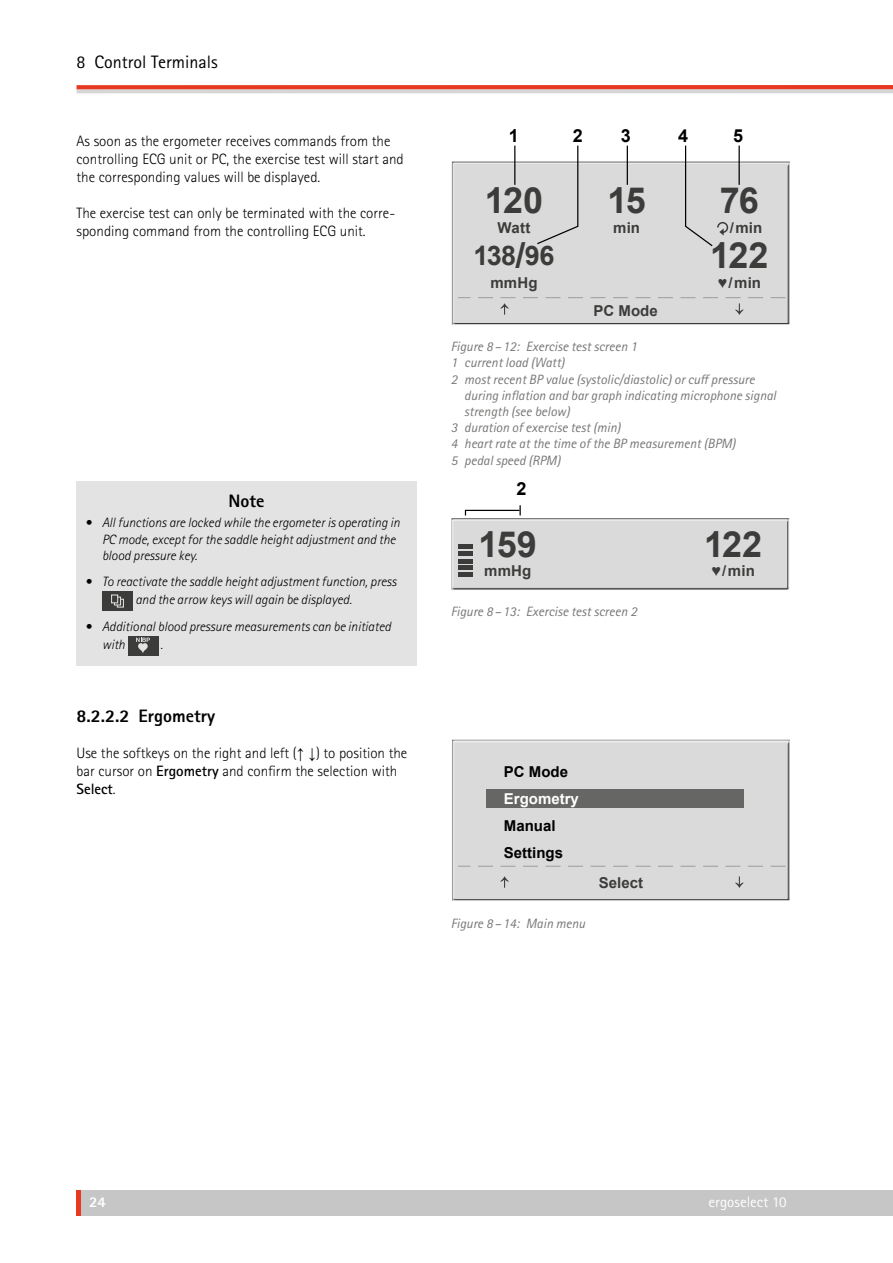
<style>
.page{position:relative;width:893px;height:1263px;background:#fff}
.page>*{position:absolute;margin:0;border:0;box-sizing:border-box;transform-origin:0 0}
.t1{font:700 36px "Arial";letter-spacing:-.04em;color:#3c3c3b}
.t2{font:700 27px "Arial";color:#3c3c3b}
.t3{font:800 18px "Rotis Sans Serif Pro";color:#000}
.t4{font:18px "Rotis Sans Serif Pro";color:#000}
.t5{font:700 18px "Arial";color:#000}
.t6{font:300 15px/18px "Rotis Sans Serif Pro";color:#000}
.t7{font:700 15px "Arial";letter-spacing:.005em;color:#3c3c3b}
.t8{font:700 15px/27px "Arial";color:#000}
.t9{font:15px "Rotis Sans Serif Pro";color:#fff}
.t10{font:700 15px "Arial";color:#fff}
.t11{font:800 15px "Rotis Sans Serif Pro";color:#fff}
.t12{font:italic 13.5px "Rotis Sans Serif Pro";color:#777776}
.t13{font:italic 300 13.5px/16.2px "Rotis Sans Serif Pro";color:#000}
.s1{font-family:"Arial";font-weight:700}
.s2{font-weight:700}
.s3{font-size:36px}
</style>
<div class="page">
<svg style="left:77px;top:89px;width:816px;height:4px;background:#d8cdcc"></svg>
<svg style="left:77px;top:85px;width:816px;height:4px;background:#e73d27"></svg>
<div style="left:78px;top:1191px;width:815px;height:25px;background:#c6c6c6"></div>
<hr style="left:77px;top:1191px;width:4px;height:25px;background:#e73922">
<svg style="left:451px;top:146px;width:339px;height:179px;background:#dadada"></svg>
<svg style="left:458px;top:297px;width:332px;height:18px;background:#d5d5d5"></svg>
<svg style="left:536px;top:145px;width:43px;height:100px"></svg>
<hr style="left:627px;top:146px;width:1px;height:39px;background:#000">
<hr style="left:514px;top:146px;width:1px;height:39px;background:#000">
<hr style="left:738px;top:146px;width:2px;height:39px;background:#000">
<svg style="left:684px;top:145px;width:44px;height:102px;background:#d6d6d6"></svg>
<div style="left:77px;top:482px;width:340px;height:184px;background:#e3e3e3"></div>
<div style="left:102px;top:591px;width:31px;height:20px;background:#3c3c3b"></div>
<svg style="left:117px;top:599px;width:7px;height:9px"></svg>
<div style="left:114px;top:597px;width:7px;height:8px;background:#5e5e5d;border:1px solid #e3e3e3"></div>
<div style="left:111px;top:594px;width:7px;height:9px;background:#3c3c3b;border:1px solid #e3e3e3"></div>
<div style="left:128px;top:636px;width:30px;height:19px;background:#3c3c3b"></div>
<svg style="left:136px;top:638px;width:14px;height:15px"></svg>
<svg style="left:451px;top:518px;width:338px;height:72px;background:#d4d4d4"></svg>
<div style="left:458px;top:544px;width:15px;height:5px;background:#3c3c3b"></div>
<hr style="left:458px;top:552px;width:15px;height:4px;background:#3c3c3b">
<hr style="left:458px;top:559px;width:15px;height:4px;background:#3c3c3b">
<hr style="left:458px;top:566px;width:15px;height:4px;background:#3c3c3b">
<hr style="left:458px;top:572px;width:15px;height:4px;background:#3c3c3b">
<svg style="left:464px;top:505px;width:57px;height:11px"></svg>
<div style="left:451px;top:739px;width:340px;height:162px;background:#dadada"></div>
<svg style="left:501px;top:876px;width:7px;height:12px"></svg>
<svg style="left:735px;top:876px;width:8px;height:12px"></svg>
<svg style="left:458px;top:866px;width:333px;height:1px"></svg>
<div style="left:486px;top:789px;width:258px;height:19px;background:#666665"></div>
<p class="t4" style="left:77px;top:51px;width:143px">8 Control Terminals</p>
<p class="t6" style="left:77px;top:132px;width:329px">As soon as the ergometer receives commands from the controlling ECG unit or PC, the exercise test will start and the corresponding values will be displayed.</p>
<p class="t6" style="left:77px;top:204px;width:320px">The exercise test can only be terminated with the corre‑ sponding command from the controlling ECG unit.</p>
<p class="t3" style="left:229px;top:489px;width:37px">Note</p>
<p class="t13" style="left:102px;top:515px;width:299px;text-indent:-17px">• All functions are locked while the ergometer is operating in<br>PC mode, except for the saddle height adjustment and the blood pressure key.</p>
<p class="t13" style="left:85px;top:573px;width:313px;line-height:18px;text-align:center">• To reactivate the saddle height adjustment function, press and the arrow keys will again be displayed.</p>
<p class="t13" style="left:102px;top:617px;width:290px;line-height:18px;text-indent:-17px">• Additional blood pressure measurements can be initiated with</p>
<p class="t13" style="left:160px;top:636px;width:4px">.</p>
<p class="t3" style="left:77px;top:704px;width:140px">8.2.2.2 Ergometry</p>
<p class="t6" style="left:77px;top:744px;width:332px">Use the softkeys on the right and left (<span class="s1">↑ ↓</span>) to position the bar cursor on <span class="s2">Ergometry</span> and confirm the selection with<br><span class="s2">Select</span>.</p>
<p class="t5" style="left:509px;top:124px;width:12px">1</p>
<p class="t5" style="left:573px;top:124px;width:12px">2</p>
<p class="t5" style="left:621px;top:124px;width:12px">3</p>
<p class="t5" style="left:678px;top:124px;width:12px">4</p>
<p class="t5" style="left:733px;top:124px;width:12px">5</p>
<h1 class="t1" style="left:485px;top:177px;width:60px">120</h1>
<p class="t7" style="left:498px;top:218px;width:34px">Watt</p>
<h2 class="t2" style="left:474px;top:238px;width:82px">138<span class="s3">/</span>96</h2>
<p class="t7" style="left:490px;top:273px;width:49px">mmHg</p>
<h1 class="t1" style="left:608px;top:177px;width:40px">15</h1>
<p class="t7" style="left:613px;top:218px;width:28px">min</p>
<h1 class="t1" style="left:720px;top:177px;width:41px">76</h1>
<p class="t7" style="left:730px;top:218px;width:34px">/ min</p>
<h1 class="t1" style="left:710px;top:232px;width:60px">122</h1>
<p class="t7" style="left:718px;top:273px;width:44px">♥ / min</p>
<p class="t7" style="left:594px;top:300px;width:66px">PC Mode</p>
<p class="t12" style="left:451px;top:339px;width:188px">Figure 8 –12: Exercise test screen 1</p>
<p class="t12" style="left:451px;top:355px;width:115px">1 current load (Watt)</p>
<p class="t12" style="left:451px;top:371px;width:305px">2 most recent BP value (systolic/diastolic) or cuff pressure</p>
<p class="t12" style="left:464px;top:387px;width:313px">during inflation and bar graph indicating microphone signal</p>
<p class="t12" style="left:464px;top:403px;width:107px">strength (see below)</p>
<p class="t12" style="left:451px;top:420px;width:171px">3 duration of exercise test (min)</p>
<p class="t12" style="left:451px;top:436px;width:286px">4 heart rate at the time of the BP measurement (BPM)</p>
<p class="t12" style="left:451px;top:452px;width:111px">5 pedal speed (RPM)</p>
<p class="t5" style="left:516px;top:477px;width:12px">2</p>
<h1 class="t1" style="left:479px;top:520px;width:60px">159</h1>
<p class="t7" style="left:484px;top:561px;width:49px">mmHg</p>
<p class="t12" style="left:451px;top:604px;width:188px">Figure 8 –13: Exercise test screen 2</p>
<p class="t8" style="left:504px;top:758px;width:66px">PC Mode</p>
<p class="t10" style="left:504px;top:788px;width:77px">Ergometry</p>
<p class="t8" style="left:504px;top:812px;width:61px">Manual<br>Settings</p>
<p class="t12" style="left:451px;top:915px;width:136px">Figure 8 –14: Main menu</p>
<p class="t7" style="left:599px;top:872px;width:46px">Select</p>
<h1 class="t1" style="left:704px;top:520px;width:60px">122</h1>
<p class="t7" style="left:712px;top:561px;width:44px">♥ / min</p>
<p class="t11" style="left:89px;top:1193px;width:18px">24</p>
<p class="t9" style="left:709px;top:1193px;width:80px">ergoselect 10</p>
</div>
